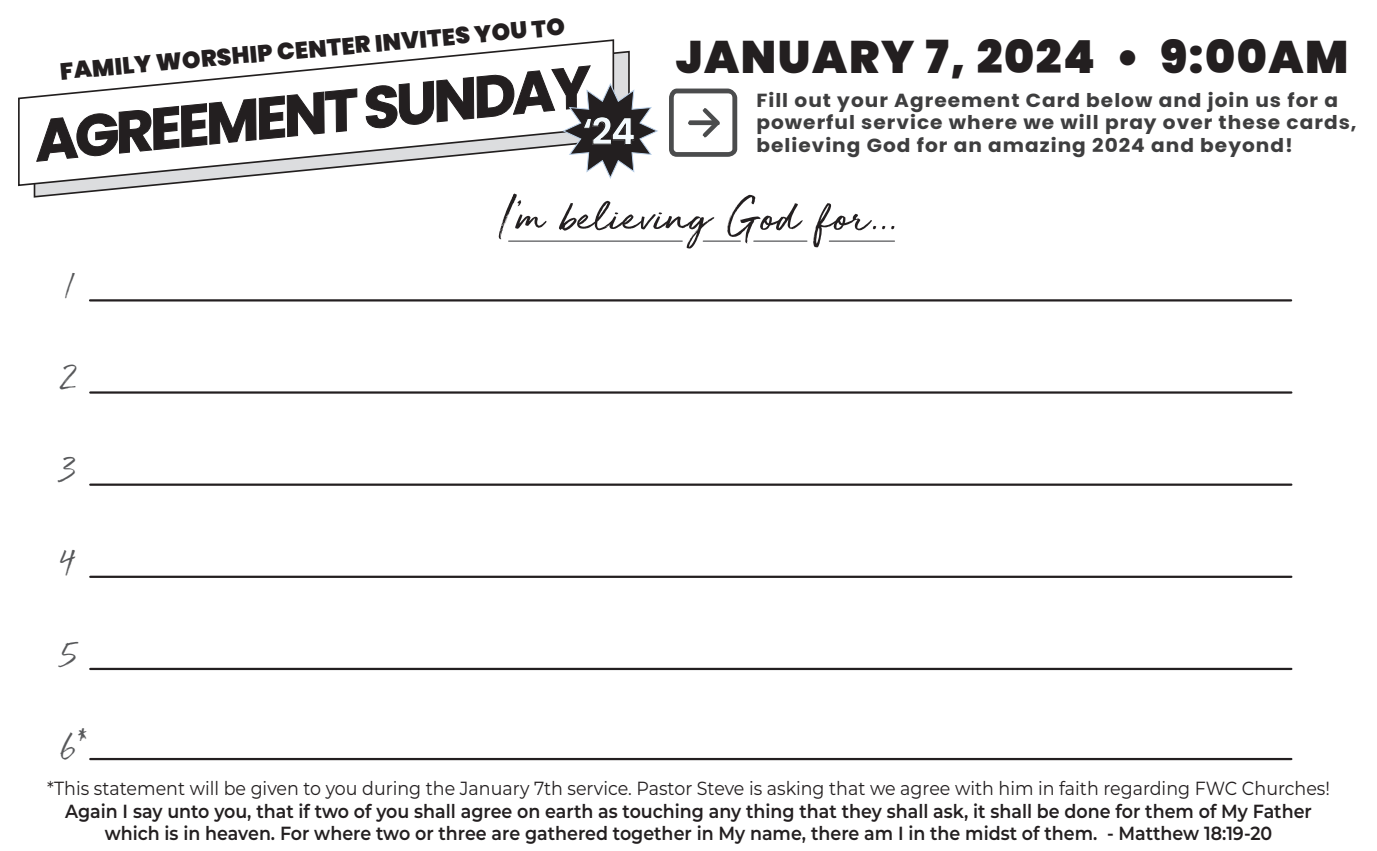
<style>
.page{position:relative;width:1377px;height:851px;background:#fff}
.page>*{position:absolute;margin:0;border:0;box-sizing:border-box;transform-origin:0 0}
.t1{font:700 57.82px "Poppins";color:#231f20}
.t2{font:900 45.45px "Poppins";letter-spacing:.035em;color:#231f20}
.t3{font:700 37.35px "Poppins";color:#f4fbfe}
.t4{font:36px "Golden Plains";color:#57585a}
.t5{font:900 23.62px "Poppins";color:#231f20}
.t6{font:600 18.9px/22.7px "Montserrat";color:#231f20;text-align:center;scale:.92 1}
.t7{font:700 18.9px/22.7px "Poppins";letter-spacing:.05em;color:#3e3e3f;scale:1.06 1}
.t8{font:18.9px "Montserrat";color:#231f20;scale:.92 1}
.s1{font-family:"Saturday Rock";font-size:29.25px}
</style>
<div class="page">
<hr style="left:90px;top:299px;width:1201px;height:2px;background:#231f20">
<hr style="left:90px;top:391px;width:1201px;height:2px;background:#231f20">
<hr style="left:90px;top:483px;width:1201px;height:3px;background:#231f20">
<hr style="left:90px;top:575px;width:1201px;height:3px;background:#231f20">
<hr style="left:90px;top:667px;width:1201px;height:3px;background:#231f20">
<hr style="left:90px;top:757px;width:1201px;height:3px;background:#231f20">
<svg style="left:499px;top:198px;width:48px;height:41px"></svg>
<svg style="left:559px;top:201px;width:155px;height:47px"></svg>
<svg style="left:727px;top:195px;width:76px;height:48px"></svg>
<svg style="left:813px;top:203px;width:63px;height:44px"></svg>
<hr style="left:509px;top:240px;width:173px;height:2px;background:#57585a">
<hr style="left:703px;top:240px;width:37px;height:2px;background:#57585a">
<hr style="left:754px;top:240px;width:53px;height:2px;background:#57585a">
<hr style="left:829px;top:240px;width:65px;height:2px;background:#57585a">
<svg style="left:669px;top:88px;width:68px;height:69px"></svg>
<svg style="left:33px;top:50px;width:597px;height:148px"></svg>
<svg style="left:18px;top:39px;width:597px;height:148px"></svg>
<svg style="left:36px;top:88px;width:322px;height:74px"></svg>
<svg style="left:366px;top:65px;width:292px;height:114px"></svg>
<p class="t5" style="left:59px;top:57px;width:509px;rotate:-5deg">FAMILY WORSHIP CENTER INVITES YOU TO</p>
<h1 class="t1" style="left:30px;top:109px;width:559px;rotate:-6deg">AGREEMENT SUNDAY</h1>
<h3 class="t3" style="left:582px;top:110px;width:55px">‘24</h3>
<h2 class="t2" style="left:676px;top:31px;width:674px">JANUARY 7, 2024 • 9:00AM</h2>
<p class="t7" style="left:756px;top:89px;width:568px">Fill out your Agreement Card below and join us for a powerful service where we will pray over these cards,</p>
<p class="t7" style="left:756px;top:134px;width:508px">believing God for an amazing 2024 and beyond!</p>
<h3 class="t4" style="left:66px;top:269px;width:9px">1</h3>
<h3 class="t4" style="left:59px;top:361px;width:19px">2</h3>
<h3 class="t4" style="left:59px;top:453px;width:19px">3</h3>
<h3 class="t4" style="left:59px;top:546px;width:16px">4</h3>
<h3 class="t4" style="left:59px;top:638px;width:19px">5</h3>
<h3 class="t4" style="left:59px;top:730px;width:30px">6<span class="s1">*</span></h3>
<p class="t8" style="left:47px;top:775px;width:1396px">*This statement will be given to you during the January 7th service. Pastor Steve is asking that we agree with him in faith regarding FWC Churches!</p>
<p class="t6" style="left:65px;top:798px;width:1357px">Again I say unto you, that if two of you shall agree on earth as touching any thing that they shall ask, it shall be done for them of My Father which is in heaven. For where two or three are gathered together in My name, there am I in the midst of them. - Matthew 18:19-20</p>
</div>
